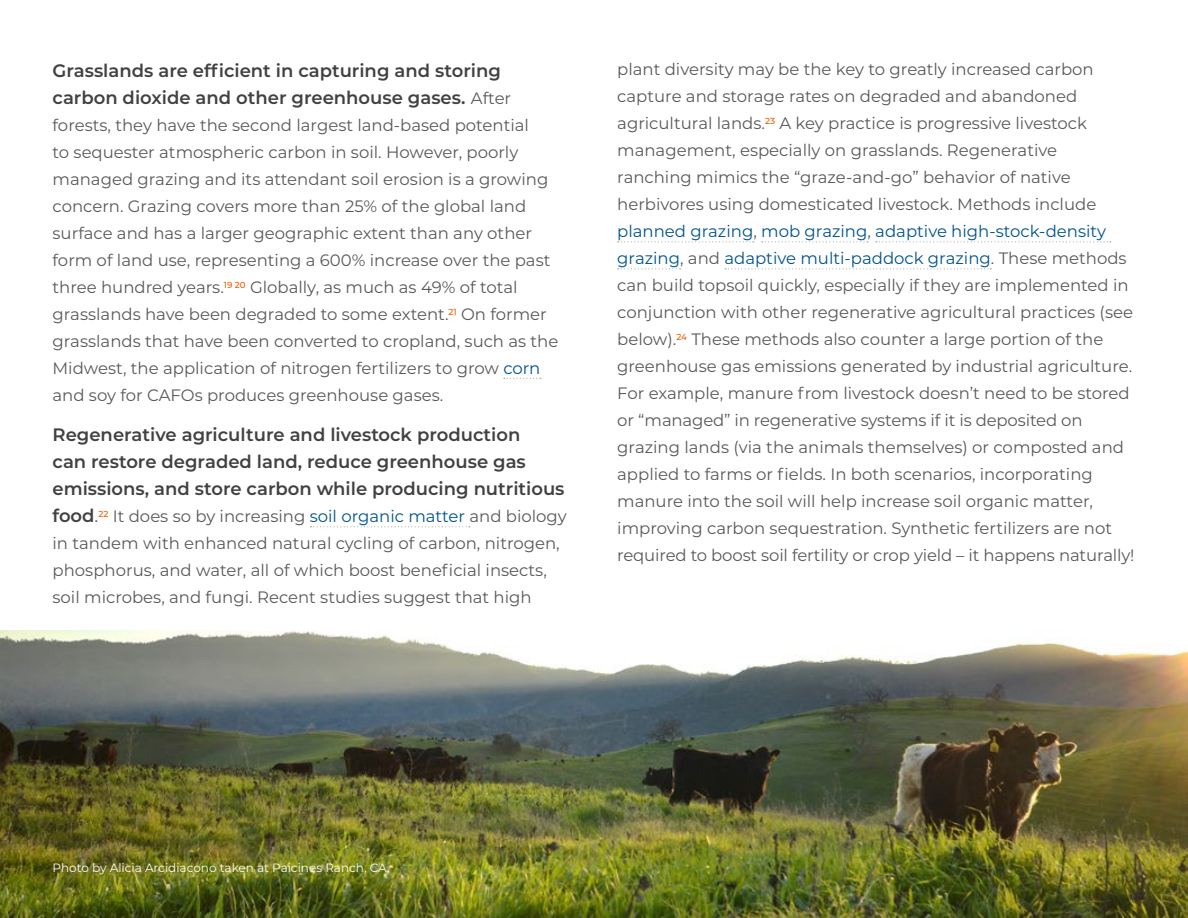
<style>
.page{position:relative;width:1188px;height:918px;background:#fff}
.page>*{position:absolute;margin:0;border:0;box-sizing:border-box;transform-origin:0 0}
.t1{font:600 18px/27px "Montserrat";color:#414141}
.t2{font:16.5px/27px "Montserrat";color:#58595b}
.t3{font:12px "Montserrat";color:#fff}
.s1{font-weight:400;font-size:16.5px;color:#58595b}
.s2{color:#00548e}
.s3{font-weight:600;font-size:18px;color:#414141}
.s4{font-size:18px}
</style>
<div class="page">
<img style="left:0;top:630px;width:1188px;height:288px">
<svg style="left:504px;top:378px;width:37px;height:1px"></svg>
<svg style="left:310px;top:526px;width:160px;height:1px"></svg>
<svg style="left:618px;top:241px;width:136px;height:1px"></svg>
<svg style="left:762px;top:241px;width:106px;height:1px"></svg>
<svg style="left:876px;top:241px;width:235px;height:1px"></svg>
<svg style="left:618px;top:268px;width:63px;height:1px"></svg>
<svg style="left:725px;top:268px;width:266px;height:1px"></svg>
<p class="t1" style="left:53px;top:58px;width:460px">Grasslands are efficient in capturing and storing carbon dioxide and other greenhouse gases. <span class="s1">After</span></p>
<p class="t2" style="left:53px;top:112px;width:507px">forests, they have the second largest land-based potential<br>to sequester atmospheric carbon in soil. However, poorly managed grazing and its attendant soil erosion is a growing concern. Grazing covers more than 25% of the global land surface and has a larger geographic extent than any other form of land use, representing a 600% increase over the past three hundred years.<sup>19</sup> <sup>20</sup> Globally, as much as 49% of total grasslands have been degraded to some extent.<sup>21</sup> On former grasslands that have been converted to cropland, such as the Midwest, the application of nitrogen fertilizers to grow <span class="s2">corn </span>and soy for CAFOs produces greenhouse gases.</p>
<p class="t1" style="left:53px;top:422px;width:513px">Regenerative agriculture and livestock production<br>can restore degraded land, reduce greenhouse gas emissions, and store carbon while producing nutritious</p>
<p class="t2" style="left:53px;top:504px;width:516px"><span class="s3">food</span><span class="s4">.</span><sup>22</sup> It does so by increasing <span class="s2">soil organic matter</span> and biology in tandem with enhanced natural cycling of carbon, nitrogen, phosphorus, and water, all of which boost beneficial insects, soil microbes, and fungi. Recent studies suggest that high</p>
<p class="t2" style="left:617px;top:57px;width:519px">plant diversity may be the key to greatly increased carbon capture and storage rates on degraded and abandoned agricultural lands.<sup>23</sup> A key practice is progressive livestock management, especially on grasslands. Regenerative ranching mimics the “graze-and-go” behavior of native herbivores using domesticated livestock. Methods include <span class="s2">planned grazing</span>, <span class="s2">mob grazing</span>, <span class="s2">adaptive high-stock-density grazing</span>, and <span class="s2">adaptive multi-paddock grazing</span>. These methods can build topsoil quickly, especially if they are implemented in conjunction with other regenerative agricultural practices (see below).<sup>24</sup> These methods also counter a large portion of the greenhouse gas emissions generated by industrial agriculture.<br>For example, manure from livestock doesn’t need to be stored or “managed” in regenerative systems if it is deposited on grazing lands (via the animals themselves) or composted and applied to farms or fields. In both scenarios, incorporating manure into the soil will help increase soil organic matter, improving carbon sequestration. Synthetic fertilizers are not required to boost soil fertility or crop yield – it happens naturally!</p>
<p class="t3" style="left:53px;top:862px;width:339px">Photo by Alicia Arcidiacono taken at Paicines Ranch, CA.</p>
</div>
